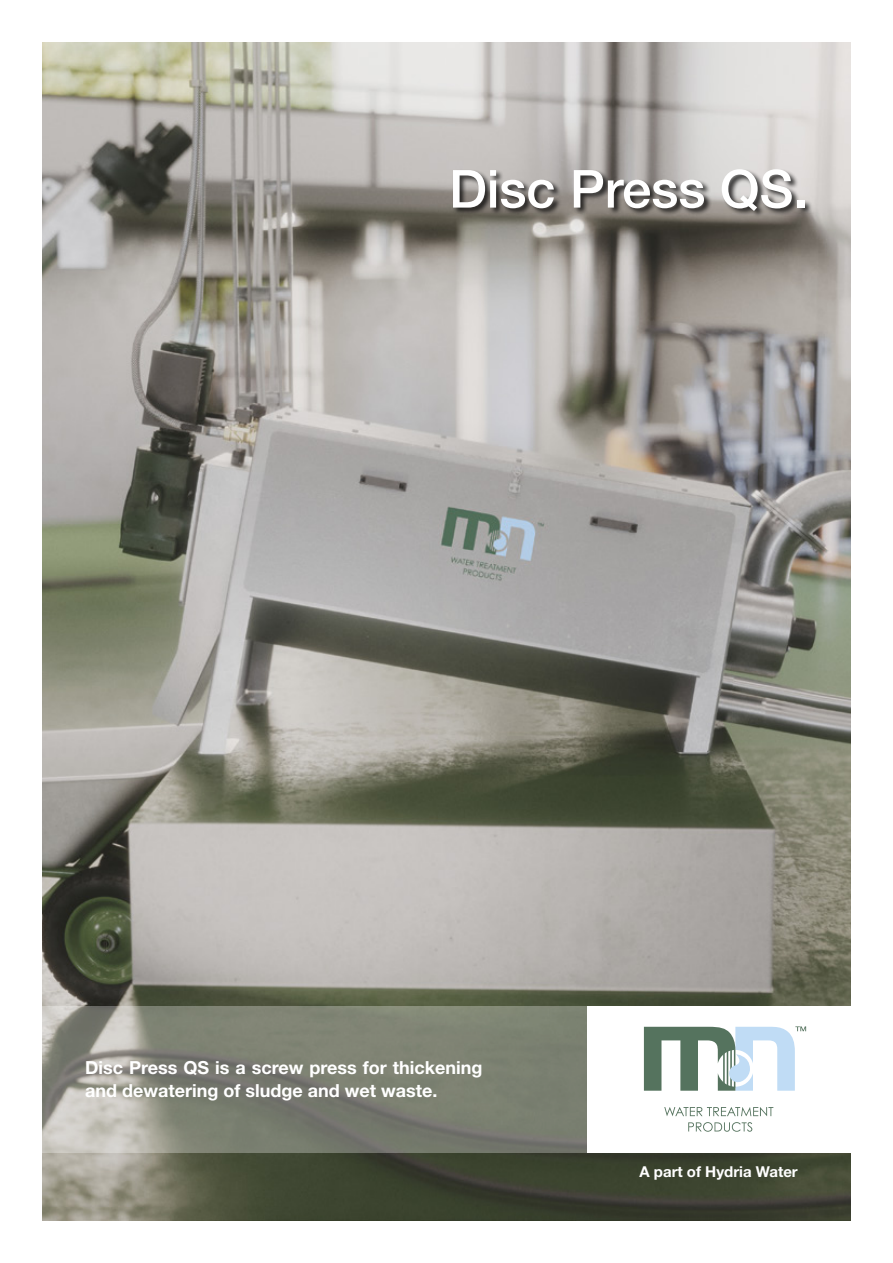
<style>
.page{position:relative;width:893px;height:1263px;background:#fff}
.page>*{position:absolute;margin:0;border:0;box-sizing:border-box;transform-origin:0 0}
.t1{font:500 52.5px "Helvetica Neue LT Std";letter-spacing:-.005em;color:#fff}
.t2{font:700 18px/23.4px "Helvetica Neue LT Std";color:#fff}
.t3{font:700 15px "Helvetica Neue LT Std";color:#fff}
</style>
<div class="page">
<img style="left:43px;top:43px;width:807px;height:1177px">
<svg style="left:43px;top:1006px;width:544px;height:146px;background:#84877a"></svg>
<div style="left:587px;top:1006px;width:276px;height:146px;background:#fff"></div>
<svg style="left:664px;top:1107px;width:109px;height:9px"></svg>
<svg style="left:688px;top:1122px;width:64px;height:10px"></svg>
<svg style="left:644px;top:1026px;width:162px;height:65px"></svg>
<div style="left:452px;top:170px;width:361px;height:49px;background:#000;opacity:.75"></div>
<h1 class="t1" style="left:449px;top:158px;width:360px">Disc Press QS.</h1>
<p class="t2" style="left:85px;top:1055px;width:399px">Disc Press QS is a screw press for thickening and dewatering of sludge and wet waste.</p>
<p class="t3" style="left:639px;top:1162px;width:160px">A part of Hydria Water</p>
</div>
